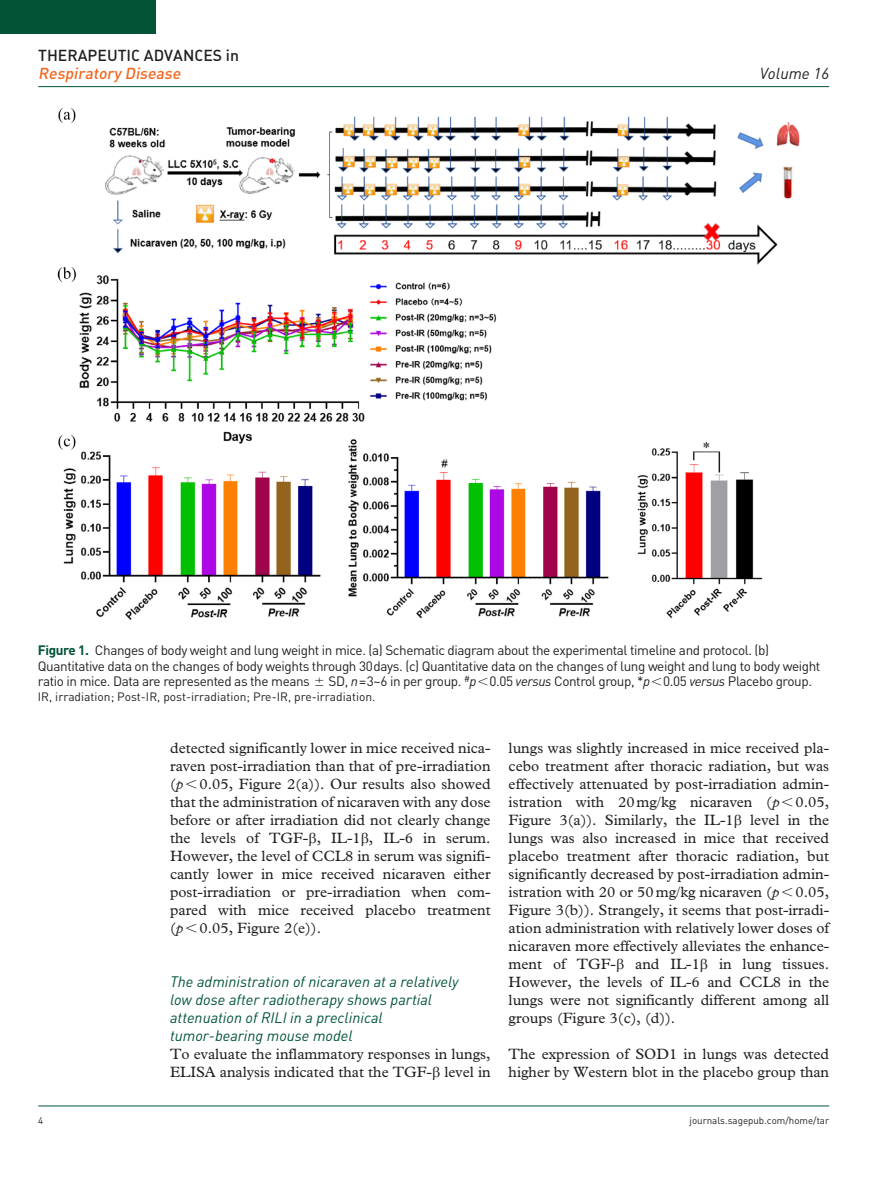
<style>
.page{position:relative;width:893px;height:1191px;background:#fff}
.page>*{position:absolute;margin:0;border:0;box-sizing:border-box;transform-origin:0 0}
.t1{font:15.75px "DIN Medium Alternate";color:#231f20}
.t2{font:italic 15.75px "DIN Medium Alternate";color:#f36821}
.t3{font:italic 15.75px "DIN";color:#231f20}
.t4{font:15px/18px "Plantin Std";color:#231f20;text-align:justify}
.t5{font:italic 15px/18px "DIN";color:#015436}
.t6{font:13.5px/15.8px "DIN";letter-spacing:-.03em;color:#231f20}
.t7{font:12px "DIN";color:#231f20}
.t8{font:9.75px "DIN";color:#231f20}
.s1{font-weight:700;color:#015436}
.s2{font-style:italic}
</style>
<div class="page">
<hr style="left:38px;top:86px;width:791px;height:1px;background:#015436">
<hr style="left:38px;top:1105px;width:791px;height:1px;background:#015436">
<div style="left:0;top:0;width:155px;height:34px;background:#015436"></div>
<img style="left:57px;top:108px;width:743px;height:512px">
<p class="t1" style="left:38px;top:45px;width:202px">THERAPEUTIC ADVANCES IN</p>
<p class="t2" style="left:38px;top:63px;width:147px">Respiratory Disease</p>
<p class="t3" style="left:760px;top:63px;width:71px">Volume 16</p>
<p class="t6" style="left:38px;top:641px;width:784px"><span class="s1">Figure 1.</span> Changes of body weight and lung weight in mice. (a) Schematic diagram about the experimental timeline and protocol. (b)<br>Quantitative data on the changes of body weights through 30days. (c) Quantitative data on the changes of lung weight and lung to body weight ratio in mice. Data are represented as the means</p>
<p class="t6" style="left:329px;top:673px;width:485px">SD, <span class="s2">n</span>=3~6 in per group. <sup>#</sup><span class="s2">p</span> 0.05 <span class="s2">versus</span> Control group, *<span class="s2">p</span> 0.05 <span class="s2">versus</span> Placebo group.</p>
<p class="t7" style="left:38px;top:688px;width:339px">IR, irradiation; Post-IR, post-irradiation; Pre-IR, pre-irradiation.</p>
<p class="t4" style="left:170px;top:738px;width:322px">detected significantly lower in mice received nica&shy;raven post-irradiation than that of pre-irradiation (<span class="s2">p</span> 0.05, Figure 2(a)). Our results also showed that the administration of nicaraven with any dose before or after irradiation did not clearly change the levels of TGF- , IL-1 , IL-6 in serum.<br>However, the level of CCL8 in serum was signifi&shy;cantly lower in mice received nicaraven either post-irradiation or pre-irradiation when com&shy;pared with mice received placebo treatment (<span class="s2">p</span> 0.05, Figure 2(e)).</p>
<p class="t4" style="left:509px;top:738px;width:322px">lungs was slightly increased in mice received pla&shy;cebo treatment after thoracic radiation, but was effectively attenuated by post-irradiation admin&shy;istration with 20mg/kg nicaraven (<span class="s2">p</span> 0.05, Figure 3(a)). Similarly, the IL-1 level in the lungs was also increased in mice that received placebo treatment after thoracic radiation, but significantly decreased by post-irradiation admin&shy;istration with 20 or 50mg/kg nicaraven (<span class="s2">p</span> 0.05, Figure 3(b)). Strangely, it seems that post-irradi&shy;ation administration with relatively lower doses of nicaraven more effectively alleviates the enhance&shy;ment of TGF-</p>
<p class="t4" style="left:509px;top:954px;width:322px;text-indent:210px">in lung tissues.<br>However, the levels of IL-6 and CCL8 in the lungs were not significantly different among all groups (Figure 3(c), (d)).</p>
<p class="t4" style="left:509px;top:1044px;width:322px">The expression of SOD1 in lungs was detected higher by Western blot in the placebo group than</p>
<p class="t4" style="left:635px;top:954px;width:66px">and IL-1</p>
<p class="t5" style="left:170px;top:972px;width:290px">The administration of nicaraven at a relatively low dose after radiotherapy shows partial attenuation of RILI in a preclinical tumor-bearing mouse model</p>
<p class="t4" style="left:170px;top:1044px;width:322px">To evaluate the inflammatory responses in lungs,<br>ELISA analysis indicated that the TGF- level in</p>
<p class="t8" style="left:38px;top:1114px;width:7px">4</p>
<p class="t8" style="left:689px;top:1114px;width:141px">journals.sagepub.com/home/tar</p>
</div>
